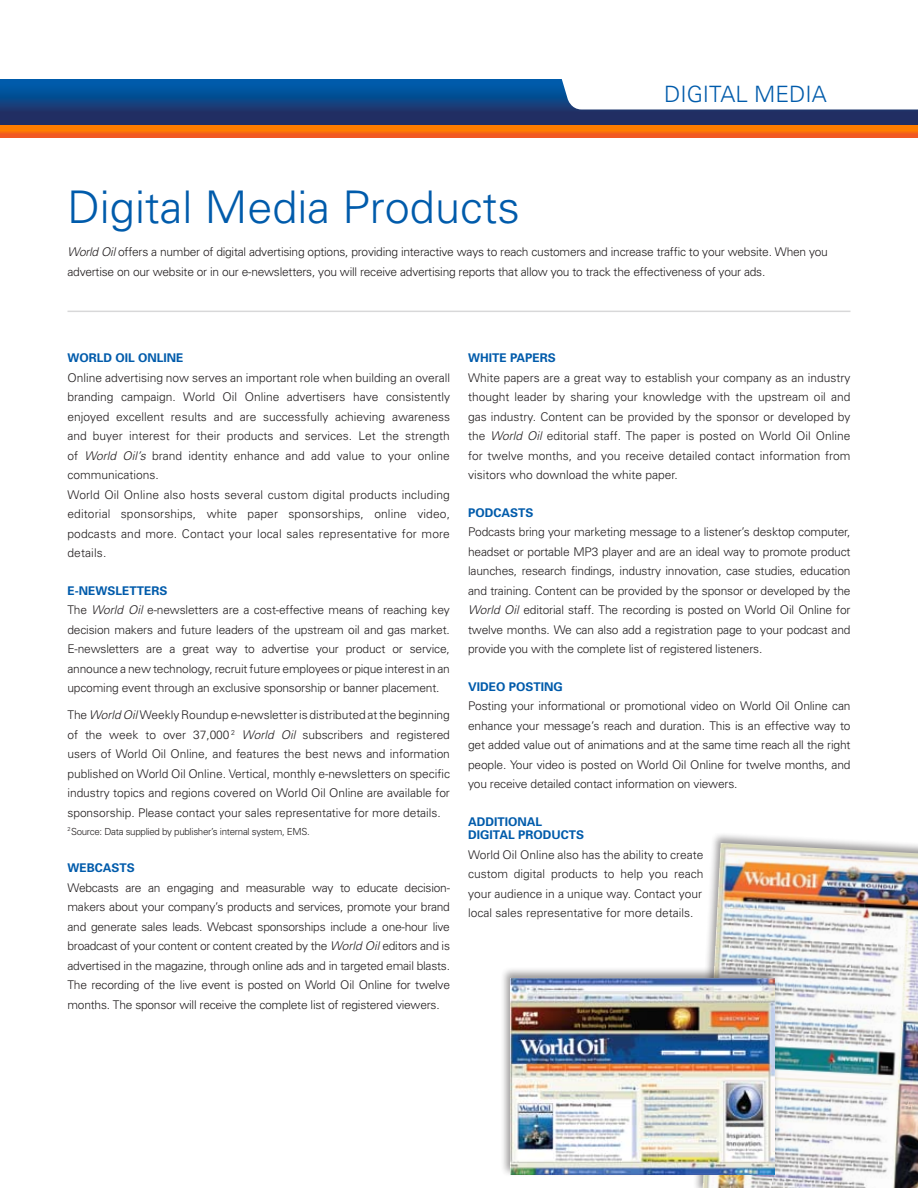
<style>
.page{position:relative;width:918px;height:1188px;background:#fff}
.page>*{position:absolute;margin:0;border:0;box-sizing:border-box;transform-origin:0 0}
.t1{font:300 45px "Univers";color:#005bab}
.t2{font:300 22.5px "Univers";color:#005bab}
.t3{font:300 12px/19.5px "Univers";letter-spacing:-.015em;color:#231f20;text-align:justify}
.t4{font:700 12px/13.5px "Univers";color:#005bab}
.t5{font:300 9.75px "Univers";letter-spacing:-.03em;color:#231f20}
.s1{font-style:italic}
.s2{font-weight:700;color:#005bab}
</style>
<div class="page">
<svg style="left:0;top:79px;width:918px;height:46px;background:#123f7d"></svg>
<hr style="left:68px;top:311px;width:782px;height:1px;background:#d8d8d9">
<svg style="left:554px;top:79px;width:364px;height:31px"></svg>
<div style="left:0;top:125px;width:918px;height:13px;background:#f15822"></div>
<img style="left:0;top:125px;width:918px;height:8px">
<div style="left:693px;top:831px;width:225px;height:357px;background:#231f20;opacity:.45"></div>
<img style="left:703px;top:843px;width:215px;height:345px">
<div style="left:500px;top:967px;width:279px;height:210px;background:#231f20;opacity:.45"></div>
<img style="left:510px;top:979px;width:265px;height:195px">
<h2 class="t2" style="left:664px;top:80px;width:164px">DIGITAL MEDIA</h2>
<h1 class="t1" style="left:68px;top:180px;width:454px">Digital Media Products</h1>
<p class="t3" style="left:68px;top:242px;width:762px"><span class="s1">World Oil</span> offers a number of digital advertising options, providing interactive ways to reach customers and increase traffic to your website. When you advertise on our website or in our e-newsletters, you will receive advertising reports that allow you to track the effectiveness of your ads.</p>
<p class="t4" style="left:68px;top:351px;width:21px">WORLD</p>
<p class="t4" style="left:116px;top:351px;width:40px">OIL ONLINE</p>
<p class="t3" style="left:67px;top:368px;width:384px;text-align:left">Online advertising now serves an important role when building an overall branding campaign. World Oil Online advertisers have consistently enjoyed excellent results and are successfully achieving awareness and buyer interest for their products and services. Let the strength of <span class="s1">World Oil’s</span> brand identity enhance and add value to your online communications.<br>World Oil Online also hosts several custom digital products including editorial sponsorships, white paper sponsorships, online video, podcasts and more. Contact your local sales representative for more details.</p>
<p class="t3" style="left:67px;top:581px;width:384px;text-align:left"><span class="s2">E-NEWSLETTERS<br></span>The <span class="s1">World Oil</span> e-newsletters are a cost-effective means of reaching key decision makers and future leaders of the upstream oil and gas market.<br>E-newsletters are a great way to advertise your product or service, announce a new technology, recruit future employees or pique interest in an upcoming event through an exclusive sponsorship or banner placement.</p>
<p class="t3" style="left:67px;top:705px;width:384px">The <span class="s1">World Oil</span> Weekly Roundup e-newsletter is distributed at the beginning of the week to over 37,000 <sup>2</sup> <span class="s1">World Oil</span> subscribers and registered users of World Oil Online, and features the best news and information published on World Oil Online. Vertical, monthly e-newsletters on specific industry topics and regions covered on World Oil Online are available for sponsorship. Please contact your sales representative for more details.</p>
<p class="t5" style="left:68px;top:825px;width:244px"><sup>2</sup>Source: Data supplied by publisher’s internal system, EMS.</p>
<p class="t4" style="left:68px;top:861px;width:21px">WEBCASTS</p>
<p class="t3" style="left:68px;top:878px;width:384px">Webcasts are an engaging and measurable way to educate decision&shy;makers about your company’s products and services, promote your brand and generate sales leads. Webcast sponsorships include a one-hour live broadcast of your content or content created by the <span class="s1">World Oil</span> editors and is advertised in the magazine, through online ads and in targeted email blasts.<br>The recording of the live event is posted on World Oil Online for twelve months. The sponsor will receive the complete list of registered viewers.</p>
<p class="t4" style="left:468px;top:351px;width:20px">WHITE</p>
<p class="t4" style="left:510px;top:351px;width:16px">PAPERS</p>
<p class="t3" style="left:468px;top:368px;width:384px">White papers are a great way to establish your company as an industry thought leader by sharing your knowledge with the upstream oil and gas industry. Content can be provided by the sponsor or developed by the <span class="s1">World Oil</span> editorial staff. The paper is posted on World Oil Online for twelve months, and you receive detailed contact information from visitors who download the white paper.</p>
<p class="t4" style="left:468px;top:506px;width:17px">PODCASTS</p>
<p class="t3" style="left:468px;top:522px;width:384px">Podcasts bring your marketing message to a listener’s desktop computer, headset or portable MP3 player and are an ideal way to promote product launches, research findings, industry innovation, case studies, education and training. Content can be provided by the sponsor or developed by the <span class="s1">World Oil</span> editorial staff. The recording is posted on World Oil Online for twelve months. We can also add a registration page to your podcast and provide you with the complete list of registered listeners.</p>
<p class="t4" style="left:468px;top:680px;width:17px">VIDEO</p>
<p class="t4" style="left:509px;top:680px;width:16px">POSTING</p>
<p class="t3" style="left:468px;top:696px;width:384px">Posting your informational or promotional video on World Oil Online can enhance your message’s reach and duration. This is an effective way to get added value out of animations and at the same time reach all the right people. Your video is posted on World Oil Online for twelve months, and you receive detailed contact information on viewers.</p>
<p class="t4" style="left:468px;top:815px;width:17px">ADDITIONAL<br>DIGITAL</p>
<p class="t4" style="left:518px;top:828px;width:17px">PRODUCTS</p>
<p class="t3" style="left:468px;top:845px;width:237px;text-align:left">World Oil Online also has the ability to create custom digital products to help you reach your audience in a unique way. Contact your local sales representative for more details.</p>
</div>
